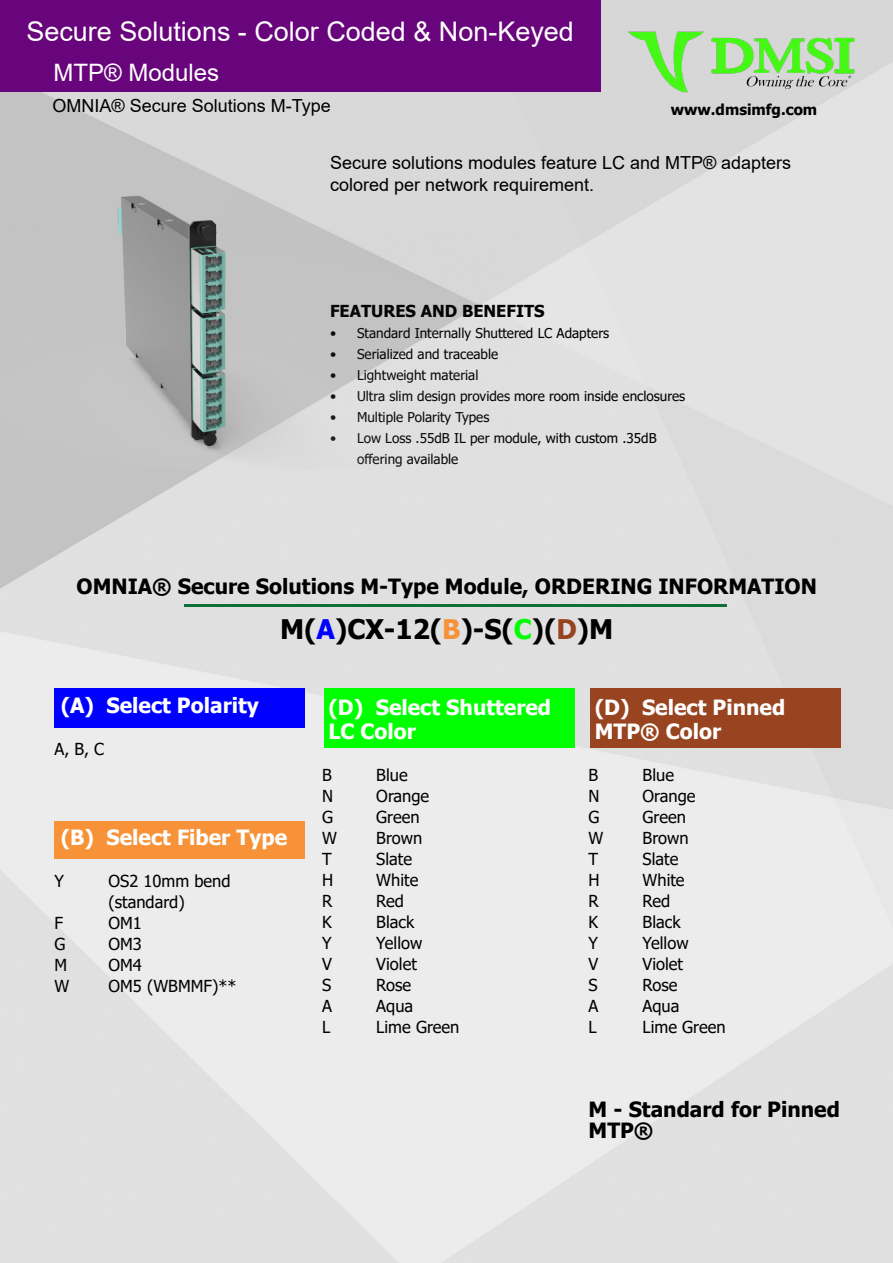
<style>
.page{position:relative;width:893px;height:1263px;background:#fff}
.page>*{position:absolute;margin:0;border:0;box-sizing:border-box;transform-origin:0 0}
.t1{font:27px "Arial";color:#fff}
.t2{font:700 27px "Tahoma";color:#000}
.t3{font:24px "Arial";color:#fff}
.t4{font:700 21px "Tahoma";color:#fff}
.t5{font:700 21px "Tahoma";color:#000}
.t6{font:18px/21.6px "Arial";color:#000}
.t7{font:16.5px "Tahoma";color:#000}
.t8{font:700 16.5px "Tahoma";color:#000}
.t9{font:700 15px "Tahoma";color:#000}
.t10{font:13.5px/21px "Tahoma";color:#000}
.s1{color:#00f}
.s2{color:#f79239}
.s3{color:#0f0}
.s4{color:#984320}
</style>
<div class="page">
<img style="left:0;top:0;width:893px;height:1263px">
<img style="left:625px;top:30px;width:233px;height:63px">
<div style="left:0;top:0;width:601px;height:92px;background:#69057c"></div>
<img style="left:0;top:158px;width:527px;height:311px">
<hr style="left:184px;top:605px;width:542px;height:2px;background:#0f7039">
<div style="left:55px;top:688px;width:250px;height:39px;background:#00f"></div>
<div style="left:324px;top:688px;width:250px;height:60px;background:#0f0"></div>
<div style="left:590px;top:688px;width:250px;height:60px;background:#984421"></div>
<div style="left:55px;top:822px;width:250px;height:37px;background:#f79239"></div>
<h1 class="t1" style="left:26px;top:13px;width:549px">Secure Solutions - Color Coded &amp; Non-Keyed</h1>
<h2 class="t3" style="left:53px;top:56px;width:167px">MTP® Modules</h2>
<p class="t6" style="left:52px;top:95px;width:280px">OMNIA® Secure Solutions M-Type</p>
<p class="t9" style="left:671px;top:99px;width:148px">www.dmsimfg.com</p>
<p class="t6" style="left:330px;top:152px;width:463px">Secure solutions modules feature LC and MTP® adapters colored per network requirement.</p>
<p class="t8" style="left:330px;top:299px;width:216px">FEATURES AND BENEFITS</p>
<p class="t10" style="left:330px;top:323px;width:281px">• Standard Internally Shuttered LC Adapters</p>
<p class="t10" style="left:330px;top:344px;width:170px">• Serialized and traceable</p>
<p class="t10" style="left:330px;top:365px;width:150px">• Lightweight material</p>
<p class="t10" style="left:330px;top:386px;width:357px">• Ultra slim design provides more room inside enclosures</p>
<p class="t10" style="left:330px;top:407px;width:161px">• Multiple Polarity Types</p>
<p class="t10" style="left:357px;top:428px;width:301px;text-indent:-27px">• Low Loss .55dB IL per module, with custom .35dB offering available</p>
<p class="t5" style="left:77px;top:571px;width:742px">OMNIA® Secure Solutions M-Type Module, ORDERING INFORMATION</p>
<p class="t2" style="left:280px;top:610px;width:335px">M(<span class="s1">A</span>)CX-12(<span class="s2">B</span>)-S(<span class="s3">C</span>)(<span class="s4">D</span>)M</p>
<p class="t4" style="left:61px;top:691px;width:200px">(A) Select Polarity</p>
<p class="t7" style="left:55px;top:738px;width:51px">A, B, C</p>
<p class="t4" style="left:61px;top:822px;width:228px">(B) Select Fiber Type</p>
<p class="t7" style="left:55px;top:870px;width:11px">Y</p>
<p class="t7" style="left:109px;top:870px;width:124px">OS2 10mm bend</p>
<p class="t7" style="left:109px;top:891px;width:78px">(standard)</p>
<p class="t7" style="left:55px;top:912px;width:10px">F</p>
<p class="t7" style="left:109px;top:912px;width:35px">OM1</p>
<p class="t7" style="left:55px;top:933px;width:13px">G</p>
<p class="t7" style="left:109px;top:933px;width:35px">OM3</p>
<p class="t7" style="left:55px;top:954px;width:14px">M</p>
<p class="t7" style="left:109px;top:954px;width:35px">OM4</p>
<p class="t7" style="left:55px;top:975px;width:16px">W</p>
<p class="t7" style="left:109px;top:975px;width:129px">OM5 (WBMMF)**</p>
<p class="t4" style="left:328px;top:693px;width:224px">(D) Select Shuttered</p>
<p class="t4" style="left:328px;top:717px;width:89px">LC Color</p>
<p class="t7" style="left:322px;top:764px;width:11px">B</p>
<p class="t7" style="left:376px;top:764px;width:33px">Blue</p>
<p class="t7" style="left:322px;top:785px;width:13px">N</p>
<p class="t7" style="left:376px;top:785px;width:55px">Orange</p>
<p class="t7" style="left:322px;top:806px;width:13px">G</p>
<p class="t7" style="left:376px;top:806px;width:45px">Green</p>
<p class="t7" style="left:322px;top:827px;width:16px">W</p>
<p class="t7" style="left:376px;top:827px;width:48px">Brown</p>
<p class="t7" style="left:322px;top:848px;width:11px">T</p>
<p class="t7" style="left:376px;top:848px;width:37px">Slate</p>
<p class="t7" style="left:322px;top:869px;width:13px">H</p>
<p class="t7" style="left:376px;top:869px;width:44px">White</p>
<p class="t7" style="left:322px;top:890px;width:12px">R</p>
<p class="t7" style="left:376px;top:890px;width:29px">Red</p>
<p class="t7" style="left:322px;top:911px;width:11px">K</p>
<p class="t7" style="left:376px;top:911px;width:40px">Black</p>
<p class="t7" style="left:322px;top:932px;width:11px">Y</p>
<p class="t7" style="left:376px;top:932px;width:48px">Yellow</p>
<p class="t7" style="left:322px;top:953px;width:11px">V</p>
<p class="t7" style="left:376px;top:953px;width:42px">Violet</p>
<p class="t7" style="left:322px;top:974px;width:11px">S</p>
<p class="t7" style="left:376px;top:974px;width:36px">Rose</p>
<p class="t7" style="left:322px;top:995px;width:11px">A</p>
<p class="t7" style="left:376px;top:995px;width:38px">Aqua</p>
<p class="t7" style="left:322px;top:1016px;width:10px">L</p>
<p class="t7" style="left:376px;top:1016px;width:85px">Lime Green</p>
<p class="t4" style="left:595px;top:693px;width:192px">(D) Select Pinned</p>
<p class="t4" style="left:595px;top:717px;width:128px">MTP® Color</p>
<p class="t7" style="left:589px;top:764px;width:11px">B</p>
<p class="t7" style="left:643px;top:764px;width:33px">Blue</p>
<p class="t7" style="left:589px;top:785px;width:13px">N</p>
<p class="t7" style="left:643px;top:785px;width:55px">Orange</p>
<p class="t7" style="left:589px;top:806px;width:13px">G</p>
<p class="t7" style="left:643px;top:806px;width:45px">Green</p>
<p class="t7" style="left:589px;top:827px;width:16px">W</p>
<p class="t7" style="left:643px;top:827px;width:48px">Brown</p>
<p class="t7" style="left:589px;top:848px;width:11px">T</p>
<p class="t7" style="left:643px;top:848px;width:37px">Slate</p>
<p class="t7" style="left:589px;top:869px;width:13px">H</p>
<p class="t7" style="left:643px;top:869px;width:44px">White</p>
<p class="t7" style="left:589px;top:890px;width:12px">R</p>
<p class="t7" style="left:643px;top:890px;width:29px">Red</p>
<p class="t7" style="left:589px;top:911px;width:11px">K</p>
<p class="t7" style="left:643px;top:911px;width:40px">Black</p>
<p class="t7" style="left:589px;top:932px;width:11px">Y</p>
<p class="t7" style="left:643px;top:932px;width:48px">Yellow</p>
<p class="t7" style="left:589px;top:953px;width:11px">V</p>
<p class="t7" style="left:643px;top:953px;width:42px">Violet</p>
<p class="t7" style="left:589px;top:974px;width:11px">S</p>
<p class="t7" style="left:643px;top:974px;width:36px">Rose</p>
<p class="t7" style="left:589px;top:995px;width:11px">A</p>
<p class="t7" style="left:643px;top:995px;width:38px">Aqua</p>
<p class="t7" style="left:589px;top:1016px;width:10px">L</p>
<p class="t7" style="left:643px;top:1016px;width:85px">Lime Green</p>
<p class="t5" style="left:589px;top:1095px;width:253px">M - Standard for Pinned</p>
<p class="t5" style="left:589px;top:1116px;width:66px">MTP®</p>
</div>
